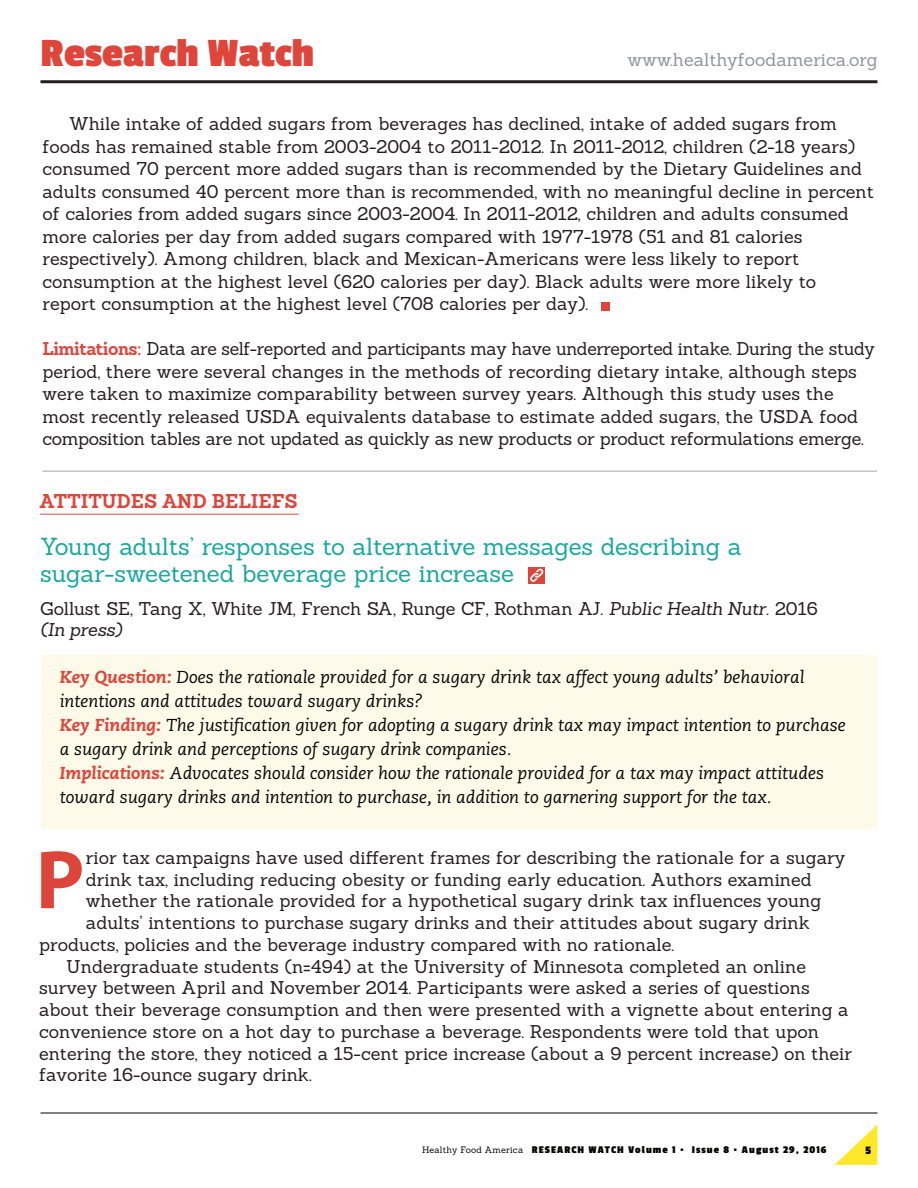
<style>
.page{position:relative;width:918px;height:1188px;background:#fff}
.page>*{position:absolute;margin:0;border:0;box-sizing:border-box;transform-origin:0 0}
.t1{font:700 83.85px "Myriad Pro";color:#de453a}
.t2{font:700 42px "Passion One";color:#df463b}
.t3{font:24px/27px "Sanchez";letter-spacing:-.005em;color:#18a89d}
.t4{font:700 19.5px "Sanchez";color:#df463b}
.t5{font:18px/22.5px "Sanchez";color:#231f20}
.t6{font:18px "Sanchez";color:#939598}
.t7{font:italic 17.25px/24px "Caecilia";color:#040503}
.t8{font:700 12px "Passion One";color:#050504}
.t9{font:700 10.8px "Passion One";letter-spacing:.1em;color:#050504}
.s1{font-weight:700;color:#df463b}
.s2{font-style:italic}
.s3{font-weight:800;color:#df463b}
.s4{font-family:"Sanchez";font-weight:400;font-size:9px}
</style>
<div class="page">
<hr style="left:41px;top:80px;width:837px;height:3px;background:#231f20">
<hr style="left:40px;top:1112px;width:838px;height:2px;background:#231f20">
<svg style="left:835px;top:1124px;width:43px;height:41px"></svg>
<div style="left:601px;top:303px;width:9px;height:8px;background:#df463b"></div>
<hr style="left:42px;top:471px;width:835px;height:1px;background:#a8a9ad">
<div style="left:42px;top:656px;width:835px;height:173px;background:#fefaea"></div>
<div style="left:528px;top:567px;width:17px;height:17px;background:#df463b"></div>
<svg style="left:530px;top:569px;width:13px;height:13px"></svg>
<hr style="left:40px;top:514px;width:259px;height:1px;background:#df463b">
<h2 class="t2" style="left:40px;top:31px;width:276px">Research Watch</h2>
<p class="t6" style="left:628px;top:48px;width:252px">www.healthyfoodamerica.org</p>
<p class="t5" style="left:42px;top:112px;width:833px;text-indent:27px">While intake of added sugars from beverages has declined, intake of added sugars from foods has remained stable from 2003-2004 to 2011-2012. In 2011-2012, children (2-18 years) consumed 70 percent more added sugars than is recommended by the Dietary Guidelines and adults consumed 40 percent more than is recommended, with no meaningful decline in percent of calories from added sugars since 2003-2004. In 2011-2012, children and adults consumed more calories per day from added sugars compared with 1977-1978 (51 and 81 calories respectively). Among children, black and Mexican-Americans were less likely to report consumption at the highest level (620 calories per day). Black adults were more likely to report consumption at the highest level (708 calories per day).</p>
<p class="t5" style="left:42px;top:337px;width:834px"><span class="s1">Limitations:</span> Data are self-reported and participants may have underreported intake. During the study period, there were several changes in the methods of recording dietary intake, although steps were taken to maximize comparability between survey years. Although this study uses the most recently released USDA equivalents database to estimate added sugars, the USDA food composition tables are not updated as quickly as new products or product reformulations emerge.</p>
<p class="t4" style="left:40px;top:488px;width:259px">ATTITUDES AND BELIEFS</p>
<h3 class="t3" style="left:40px;top:533px;width:703px">Young adults’ responses to alternative messages describing a sugar-sweetened beverage price increase</h3>
<p class="t5" style="left:40px;top:598px;width:779px;line-height:21px">Gollust SE, Tang X, White JM, French SA, Runge CF, Rothman AJ. <span class="s2">Public Health Nutr.</span> 2016 <span class="s2">(In press)</span></p>
<p class="t7" style="left:60px;top:666px;width:788px"><span class="s3">Key Question:</span> Does the rationale provided for a sugary drink tax affect young adults’ behavioral intentions and attitudes toward sugary drinks?<br><span class="s3">Key Finding:</span> The justification given for adopting a sugary drink tax may impact intention to purchase a sugary drink and perceptions of sugary drink companies.<br><span class="s3">Implications:</span> Advocates should consider how the rationale provided for a tax may impact attitudes toward sugary drinks and intention to purchase, in addition to garnering support for the tax.</p>
<p class="t5" style="left:86px;top:846px;width:761px">rior tax campaigns have used different frames for describing the rationale for a sugary</p>
<p class="t5" style="left:86px;top:868px;width:727px">drink tax, including reducing obesity or funding early education. Authors examined</p>
<p class="t5" style="left:86px;top:890px;width:737px">whether the rationale provided for a hypothetical sugary drink tax influences young</p>
<p class="t5" style="left:86px;top:911px;width:725px">adults’ intentions to purchase sugary drinks and their attitudes about sugary drink</p>
<p class="t5" style="left:39px;top:933px;width:637px">products, policies and the beverage industry compared with no rationale.</p>
<p class="t5" style="left:66px;top:955px;width:741px">Undergraduate students (n=494) at the University of Minnesota completed an online</p>
<p class="t5" style="left:39px;top:977px;width:772px">survey between April and November 2014. Participants were asked a series of questions</p>
<p class="t5" style="left:39px;top:998px;width:811px">about their beverage consumption and then were presented with a vignette about entering a</p>
<p class="t5" style="left:39px;top:1020px;width:781px">convenience store on a hot day to purchase a beverage. Respondents were told that upon</p>
<p class="t5" style="left:39px;top:1042px;width:815px">entering the store, they noticed a 15-cent price increase (about a 9 percent increase) on their</p>
<p class="t5" style="left:39px;top:1063px;width:274px">favorite 16-ounce sugary drink.</p>
<h1 class="t1" style="left:36px;top:825px;width:50px">P</h1>
<p class="t9" style="left:422px;top:1144px;width:406px"><span class="s4">Healthy Food America</span> RESEARCH WATCH Volume 1 • Issue 8 • August 29, 2016</p>
<p class="t8" style="left:865px;top:1144px;width:7px">5</p>
</div>
